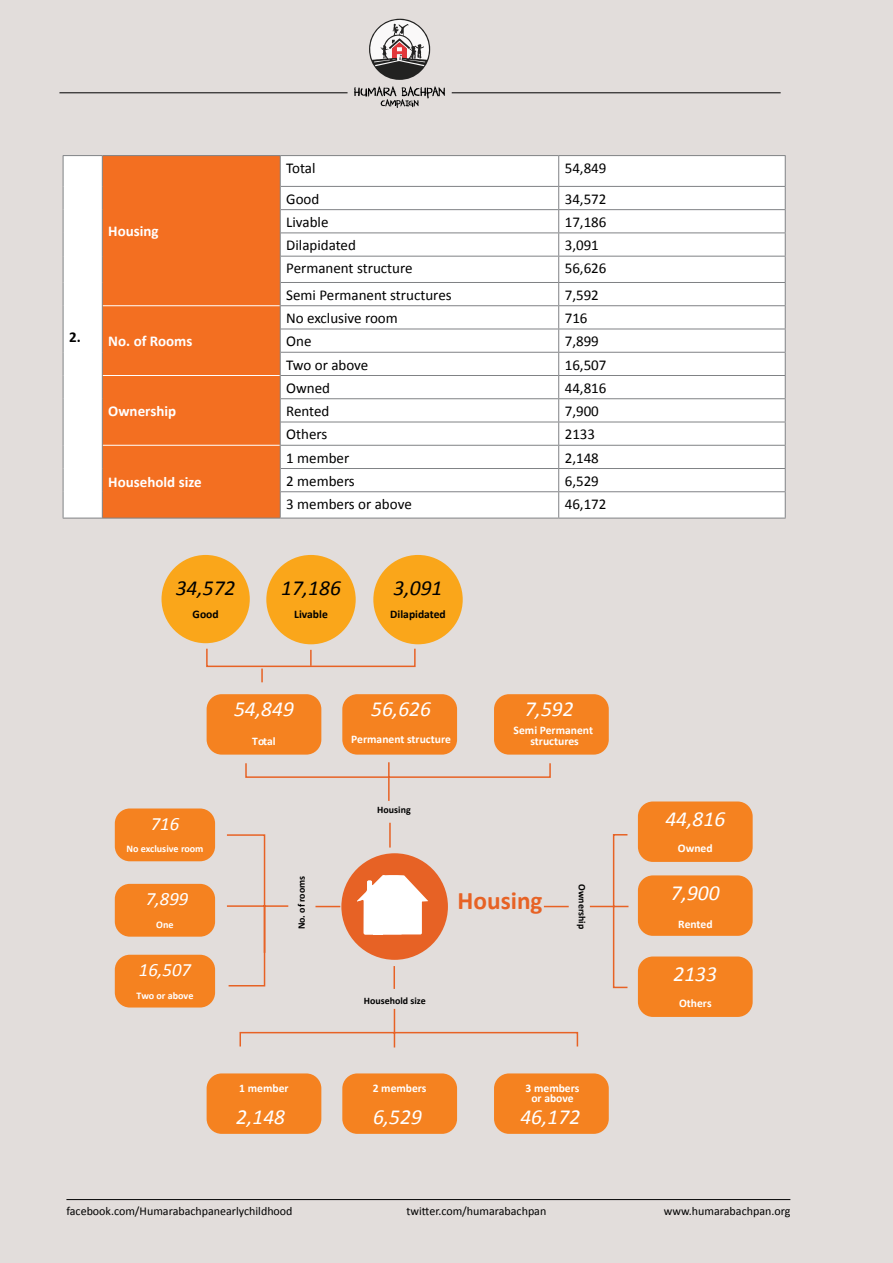
<style>
.page{position:relative;width:893px;height:1263px;background:#e2dddb}
.page>*{position:absolute;margin:0;border:0;box-sizing:border-box;transform-origin:0 0}
.t1{font:700 25.35px "Calibri";color:#e76225}
.t2{font:italic 21.45px "Calibri";color:#fff}
.t3{font:italic 21.45px "Calibri";color:#000}
.t4{font:italic 18.75px "Calibri";color:#fff}
.t5{font:15px "Calibri";color:#000}
.t6{font:700 15px "Calibri";color:#fff}
.t7{font:700 15px "Calibri";color:#000}
.t8{font:12px "Calibri";color:#000}
.t9{font:700 11.55px/10.6px "Calibri";color:#fff;text-align:center}
.t10{font:700 11.55px "Calibri";color:#000}
.t11{font:700 10.05px "Calibri";color:#fff}
.t12{font:700 9.9px "Calibri";color:#000}
</style>
<div class="page">
<div style="left:63px;top:156px;width:39px;height:362px;background:#fff"></div>
<div style="left:103px;top:156px;width:177px;height:362px;background:#f36f21"></div>
<div style="left:281px;top:156px;width:504px;height:362px;background:#fff"></div>
<hr style="left:63px;top:155px;width:39px;height:1px;background:#808285">
<hr style="left:63px;top:156px;width:1px;height:30px;background:#808285">
<svg style="left:63px;top:186px;width:1px;height:332px"></svg>
<hr style="left:63px;top:518px;width:39px;height:1px;background:#808285">
<hr style="left:280px;top:155px;width:279px;height:1px;background:#808285">
<hr style="left:559px;top:155px;width:227px;height:1px;background:#808285">
<hr style="left:558px;top:156px;width:1px;height:30px;background:#808285">
<hr style="left:785px;top:156px;width:1px;height:30px;background:#808285">
<hr style="left:281px;top:186px;width:278px;height:1px;background:#808285">
<hr style="left:559px;top:186px;width:227px;height:1px;background:#808285">
<hr style="left:281px;top:209px;width:278px;height:1px;background:#808285">
<hr style="left:559px;top:209px;width:227px;height:1px;background:#808285">
<hr style="left:281px;top:233px;width:278px;height:1px;background:#808285">
<hr style="left:559px;top:233px;width:227px;height:1px;background:#808285">
<hr style="left:281px;top:256px;width:278px;height:1px;background:#808285">
<hr style="left:559px;top:256px;width:227px;height:1px;background:#808285">
<hr style="left:281px;top:282px;width:278px;height:1px;background:#808285">
<hr style="left:559px;top:282px;width:227px;height:1px;background:#808285">
<hr style="left:281px;top:305px;width:278px;height:1px;background:#808285">
<hr style="left:559px;top:305px;width:227px;height:1px;background:#808285">
<hr style="left:281px;top:329px;width:278px;height:1px;background:#808285">
<hr style="left:559px;top:329px;width:227px;height:1px;background:#808285">
<hr style="left:281px;top:352px;width:278px;height:1px;background:#808285">
<hr style="left:559px;top:352px;width:227px;height:1px;background:#808285">
<hr style="left:281px;top:375px;width:278px;height:1px;background:#808285">
<hr style="left:559px;top:375px;width:227px;height:1px;background:#808285">
<hr style="left:281px;top:398px;width:278px;height:1px;background:#808285">
<hr style="left:559px;top:398px;width:227px;height:1px;background:#808285">
<hr style="left:281px;top:422px;width:278px;height:1px;background:#808285">
<hr style="left:559px;top:422px;width:227px;height:1px;background:#808285">
<hr style="left:281px;top:445px;width:278px;height:1px;background:#808285">
<hr style="left:559px;top:445px;width:227px;height:1px;background:#808285">
<hr style="left:281px;top:468px;width:278px;height:1px;background:#808285">
<hr style="left:559px;top:468px;width:227px;height:1px;background:#808285">
<hr style="left:281px;top:491px;width:278px;height:1px;background:#808285">
<hr style="left:559px;top:491px;width:227px;height:1px;background:#808285">
<svg style="left:558px;top:187px;width:1px;height:331px"></svg>
<svg style="left:785px;top:187px;width:1px;height:331px"></svg>
<hr style="left:281px;top:518px;width:278px;height:1px;background:#808285">
<hr style="left:559px;top:518px;width:227px;height:1px;background:#808285">
<hr style="left:103px;top:305px;width:177px;height:1px;background:#fff">
<hr style="left:103px;top:375px;width:177px;height:1px;background:#fff">
<hr style="left:103px;top:445px;width:177px;height:1px;background:#fff">
<hr style="left:102px;top:155px;width:178px;height:1px;background:#808285">
<hr style="left:102px;top:156px;width:1px;height:30px;background:#808285">
<hr style="left:280px;top:156px;width:1px;height:30px;background:#808285">
<svg style="left:102px;top:186px;width:1px;height:332px"></svg>
<svg style="left:280px;top:186px;width:1px;height:332px"></svg>
<hr style="left:102px;top:518px;width:179px;height:1px;background:#808285">
<div style="left:638px;top:875px;width:115px;height:61px;background:#f58220;border-radius:15px"></div>
<div style="left:207px;top:694px;width:114px;height:61px;background:#f58220;border-radius:15px"></div>
<div style="left:342px;top:694px;width:115px;height:61px;background:#f58220;border-radius:15px"></div>
<div style="left:494px;top:694px;width:115px;height:61px;background:#f58220;border-radius:15px"></div>
<svg style="left:227px;top:762px;width:402px;height:286px"></svg>
<div style="left:162px;top:555px;width:88px;height:88px;background:#faa61a;border-radius:50%"></div>
<div style="left:266px;top:555px;width:90px;height:89px;background:#faa61a;border-radius:50%"></div>
<div style="left:373px;top:555px;width:90px;height:89px;background:#faa61a;border-radius:50%"></div>
<div style="left:341px;top:853px;width:107px;height:107px;background:#e76225;border-radius:50%"></div>
<svg style="left:357px;top:875px;width:71px;height:59px"></svg>
<div style="left:373px;top:913px;width:10px;height:21px;background:#fff"></div>
<div style="left:115px;top:808px;width:100px;height:53px;background:#f58220;border-radius:15px"></div>
<div style="left:115px;top:884px;width:100px;height:53px;background:#f58220;border-radius:15px"></div>
<div style="left:115px;top:955px;width:100px;height:52px;background:#f58220;border-radius:15px"></div>
<div style="left:638px;top:801px;width:115px;height:61px;background:#f58220;border-radius:15px"></div>
<div style="left:638px;top:956px;width:115px;height:61px;background:#f58220;border-radius:15px"></div>
<div style="left:207px;top:1073px;width:114px;height:61px;background:#f58220;border-radius:15px"></div>
<div style="left:342px;top:1073px;width:115px;height:61px;background:#f58220;border-radius:15px"></div>
<div style="left:494px;top:1073px;width:115px;height:61px;background:#f58220;border-radius:15px"></div>
<svg style="left:206px;top:648px;width:210px;height:35px"></svg>
<hr style="left:66px;top:1199px;width:724px;height:1px;background:#000">
<svg style="left:354px;top:86px;width:91px;height:22px"></svg>
<svg style="left:369px;top:18px;width:62px;height:62px"></svg>
<hr style="left:59px;top:92px;width:289px;height:1px;background:#000">
<hr style="left:452px;top:92px;width:329px;height:1px;background:#000">
<p class="t7" style="left:69px;top:328px;width:13px">2.</p>
<p class="t6" style="left:108px;top:222px;width:52px">Housing</p>
<p class="t6" style="left:108px;top:332px;width:86px">No. of Rooms</p>
<p class="t6" style="left:108px;top:401px;width:69px">Ownership</p>
<p class="t6" style="left:108px;top:473px;width:95px">Household size</p>
<p class="t5" style="left:286px;top:158px;width:31px">Total</p>
<p class="t5" style="left:565px;top:158px;width:43px">54,849</p>
<p class="t5" style="left:286px;top:189px;width:35px">Good</p>
<p class="t5" style="left:565px;top:189px;width:43px">34,572</p>
<p class="t5" style="left:286px;top:212px;width:44px">Livable</p>
<p class="t5" style="left:565px;top:212px;width:43px">17,186</p>
<p class="t5" style="left:286px;top:236px;width:71px">Dilapidated</p>
<p class="t5" style="left:565px;top:236px;width:36px">3,091</p>
<p class="t5" style="left:286px;top:259px;width:128px">Permanent structure</p>
<p class="t5" style="left:565px;top:259px;width:43px">56,626</p>
<p class="t5" style="left:286px;top:285px;width:167px">Semi Permanent structures</p>
<p class="t5" style="left:565px;top:285px;width:36px">7,592</p>
<p class="t5" style="left:286px;top:308px;width:113px">No exclusive room</p>
<p class="t5" style="left:565px;top:308px;width:24px">716</p>
<p class="t5" style="left:286px;top:332px;width:27px">One</p>
<p class="t5" style="left:565px;top:332px;width:36px">7,899</p>
<p class="t5" style="left:286px;top:355px;width:84px">Two or above</p>
<p class="t5" style="left:565px;top:355px;width:43px">16,507</p>
<p class="t5" style="left:286px;top:378px;width:45px">Owned</p>
<p class="t5" style="left:565px;top:378px;width:43px">44,816</p>
<p class="t5" style="left:286px;top:401px;width:45px">Rented</p>
<p class="t5" style="left:565px;top:401px;width:36px">7,900</p>
<p class="t5" style="left:286px;top:425px;width:43px">Others</p>
<p class="t5" style="left:565px;top:425px;width:32px">2133</p>
<p class="t5" style="left:286px;top:448px;width:65px">1 member</p>
<p class="t5" style="left:565px;top:448px;width:36px">2,148</p>
<p class="t5" style="left:286px;top:471px;width:70px">2 members</p>
<p class="t5" style="left:565px;top:471px;width:36px">6,529</p>
<p class="t5" style="left:286px;top:494px;width:127px">3 members or above</p>
<p class="t5" style="left:565px;top:494px;width:43px">46,172</p>
<h2 class="t3" style="left:176px;top:573px;width:61px">34,572</h2>
<h2 class="t3" style="left:281px;top:573px;width:61px">17,186</h2>
<h2 class="t3" style="left:394px;top:573px;width:50px">3,091</h2>
<p class="t10" style="left:193px;top:607px;width:28px">Good</p>
<p class="t10" style="left:294px;top:607px;width:35px">Livable</p>
<p class="t10" style="left:390px;top:607px;width:57px">Dilapidated</p>
<p class="t4" style="left:151px;top:811px;width:30px">716</p>
<p class="t11" style="left:126px;top:842px;width:79px">No exclusive room</p>
<p class="t4" style="left:146px;top:886px;width:44px">7,899</p>
<p class="t11" style="left:156px;top:918px;width:19px">One</p>
<p class="t4" style="left:139px;top:957px;width:54px">16,507</p>
<p class="t11" style="left:137px;top:989px;width:59px">Two or above</p>
<h2 class="t2" style="left:234px;top:694px;width:61px">54,849</h2>
<p class="t9" style="left:252px;top:736px;width:25px">Total</p>
<h2 class="t2" style="left:371px;top:694px;width:61px">56,626</h2>
<h2 class="t2" style="left:525px;top:694px;width:50px">7,592</h2>
<p class="t9" style="left:351px;top:734px;width:101px">Permanent structure</p>
<p class="t9" style="left:514px;top:725px;width:81px">Semi Permanent structures</p>
<p class="t12" style="left:377px;top:804px;width:35px">Housing</p>
<p class="t12" style="left:295px;top:929px;width:55px;rotate:-90deg">No. of rooms</p>
<p class="t12" style="left:589px;top:884px;width:46px;rotate:90deg">Ownership</p>
<h1 class="t1" style="left:458px;top:884px;width:87px">Housing</h1>
<p class="t12" style="left:364px;top:994px;width:63px">Household size</p>
<p class="t9" style="left:239px;top:1082px;width:51px">1 member</p>
<p class="t9" style="left:373px;top:1082px;width:55px">2 members</p>
<h2 class="t2" style="left:236px;top:1103px;width:50px">2,148</h2>
<h2 class="t2" style="left:373px;top:1103px;width:50px">6,529</h2>
<p class="t9" style="left:526px;top:1082px;width:55px">3 members or above</p>
<h2 class="t2" style="left:520px;top:1103px;width:61px">46,172</h2>
<h2 class="t2" style="left:665px;top:804px;width:61px">44,816</h2>
<p class="t9" style="left:678px;top:843px;width:36px">Owned</p>
<h2 class="t2" style="left:671px;top:878px;width:50px">7,900</h2>
<p class="t9" style="left:678px;top:919px;width:36px">Rented</p>
<h2 class="t2" style="left:673px;top:959px;width:45px">2133</h2>
<p class="t9" style="left:679px;top:998px;width:34px">Others</p>
<p class="t8" style="left:66px;top:1203px;width:228px">facebook.com/Humarabachpanearlychildhood</p>
<p class="t8" style="left:407px;top:1203px;width:141px">twitter.com/humarabachpan</p>
<p class="t8" style="left:664px;top:1203px;width:128px">www.humarabachpan.org</p>
</div>
